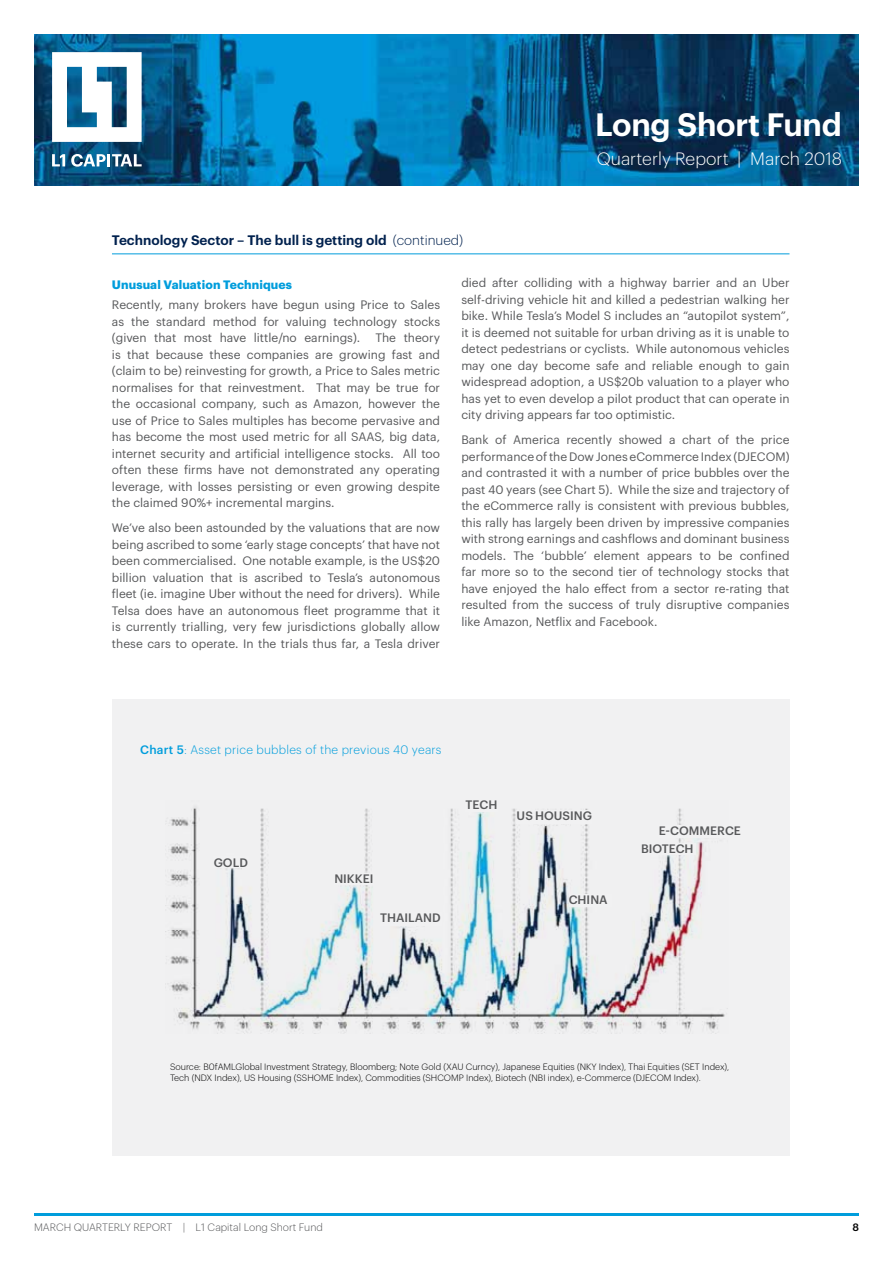
<style>
.page{position:relative;width:893px;height:1263px;background:#fff}
.page>*{position:absolute;margin:0;border:0;box-sizing:border-box;transform-origin:0 0}
.t1{font:600 31.65px "Graphik";letter-spacing:-.01em;color:#fff}
.t2{font:300 17.55px "Graphik";color:#fff}
.t3{font:600 13.5px "Graphik";color:#00214e}
.t4{font:12px/16.5px "Graphik";color:#58595b;text-align:justify}
.t5{font:500 12px "Graphik";color:#58595b}
.t6{font:300 12px "Graphik";letter-spacing:.02em;color:#009ddc}
.t7{font:700 12px "Graphik";letter-spacing:.01em;color:#009ddc}
.t8{font:300 10.5px "Graphik";color:#58595b}
.t9{font:500 10.5px "Graphik";color:#000}
.t10{font:300 9px/10.8px "Graphik";color:#000}
.s1{font-weight:300}
.s2{font-weight:500}
</style>
<div class="page">
<img style="left:34px;top:34px;width:825px;height:152px">
<svg style="left:52px;top:52px;width:90px;height:90px"></svg>
<svg style="left:52px;top:154px;width:13px;height:12px"></svg>
<svg style="left:71px;top:154px;width:71px;height:13px"></svg>
<hr style="left:34px;top:1213px;width:825px;height:2px;background:#009ddc">
<div style="left:112px;top:699px;width:677px;height:456px;background:#f1f1f2"></div>
<hr style="left:112px;top:253px;width:677px;height:1px;background:#009ddc">
<img style="left:166px;top:807px;width:562px;height:226px">
<div style="left:214px;top:857px;width:35px;height:11px;background:#f1f1f2"></div>
<div style="left:334px;top:873px;width:40px;height:11px;background:#f1f1f2"></div>
<div style="left:380px;top:912px;width:62px;height:13px;background:#f1f1f2"></div>
<div style="left:466px;top:799px;width:32px;height:13px;background:#f1f1f2"></div>
<div style="left:517px;top:810px;width:75px;height:13px;background:#f1f1f2"></div>
<div style="left:569px;top:894px;width:42px;height:12px;background:#f1f1f2"></div>
<div style="left:641px;top:843px;width:54px;height:11px;background:#f1f1f2"></div>
<div style="left:659px;top:825px;width:84px;height:13px;background:#f1f1f2"></div>
<h1 class="t1" style="left:595px;top:100px;width:248px">Long Short Fund</h1>
<h2 class="t2" style="left:597px;top:146px;width:247px">Quarterly Report | March 2018</h2>
<p class="t3" style="left:112px;top:230px;width:353px">Technology Sector – The bull is getting old <span class="s1">(continued)</span></p>
<p class="t7" style="left:112px;top:275px;width:182px">Unusual Valuation Techniques</p>
<p class="t4" style="left:112px;top:296px;width:330px">Recently, many brokers have begun using Price to Sales as the standard method for valuing technology stocks (given that most have little/no earnings).</p>
<p class="t4" style="left:461px;top:273px;width:330px">died after colliding with a highway barrier and an Uber self-driving vehicle hit and killed a pedestrian walking her bike. While Tesla’s Model S includes an “autopilot system”, it is deemed not suitable for urban driving as it is unable to detect pedestrians or cyclists. While autonomous vehicles may one day become safe and reliable enough to gain widespread adoption, a US$20b valuation to a player who has yet to even develop a pilot product that can operate in city driving appears far too optimistic.</p>
<p class="t4" style="left:461px;top:430px;width:330px">Bank of America recently showed a chart of the price performance of the Dow Jones eCommerce Index (DJECOM) and contrasted it with a number of price bubbles over the past 40 years (see Chart 5). While the size and trajectory of the eCommerce rally is consistent with previous bubbles, this rally has largely been driven by impressive companies with strong earnings and cashflows and dominant business models. The ‘bubble’ element appears to be confined far more so to the second tier of technology stocks that have enjoyed the halo effect from a sector re-rating that resulted from the success of truly disruptive companies like Amazon, Netflix and Facebook.</p>
<p class="t4" style="left:112px;top:329px;width:330px;text-indent:263px">The theory is that because these companies are growing fast and (claim to be) reinvesting for growth, a Price to Sales metric normalises for that reinvestment. That may be true for the occasional company, such as Amazon, however the use of Price to Sales multiples has become pervasive and has become the most used metric for all SAAS, big data, internet security and artificial intelligence stocks. All too often these firms have not demonstrated any operating leverage, with losses persisting or even growing despite the claimed 90%+ incremental margins.</p>
<p class="t4" style="left:112px;top:519px;width:330px">We’ve also been astounded by the valuations that are now being ascribed to some ‘early stage concepts’ that have not been commercialised. One notable example, is the US$20 billion valuation that is ascribed to Tesla’s autonomous fleet (ie. imagine Uber without the need for drivers). While Telsa does have an autonomous fleet programme that it is currently trialling, very few jurisdictions globally allow these cars to operate. In the trials thus far, a Tesla driver</p>
<p class="t6" style="left:140px;top:741px;width:303px"><span class="s2">Chart 5</span>: Asset price bubbles of the previous 40 years</p>
<p class="t5" style="left:214px;top:853px;width:36px">GOLD</p>
<p class="t5" style="left:334px;top:870px;width:41px">NIKKEI</p>
<p class="t5" style="left:380px;top:908px;width:62px">THAILAND</p>
<p class="t5" style="left:466px;top:795px;width:33px">TECH</p>
<p class="t5" style="left:517px;top:806px;width:77px">US HOUSING</p>
<p class="t5" style="left:569px;top:890px;width:40px">CHINA</p>
<p class="t5" style="left:659px;top:821px;width:84px">E-COMMERCE</p>
<p class="t5" style="left:641px;top:839px;width:54px">BIOTECH</p>
<p class="t10" style="left:170px;top:1061px;width:561px">Source: B0fAMLGlobal Investment Strategy, Bloomberg; Note Gold (XAU Curncy), Japanese Equities (NKY Index), Thai Equities (SET Index),<br>Tech (NDX Index), US Housing (SSHOME Index), Commodities (SHCOMP Index), Biotech (NBI index), e-Commerce (DJECOM Index).</p>
<p class="t8" style="left:34px;top:1219px;width:290px">MARCH QUARTERLY REPORT | L1 Capital Long Short Fund</p>
<p class="t9" style="left:852px;top:1219px;width:8px">8</p>
</div>
